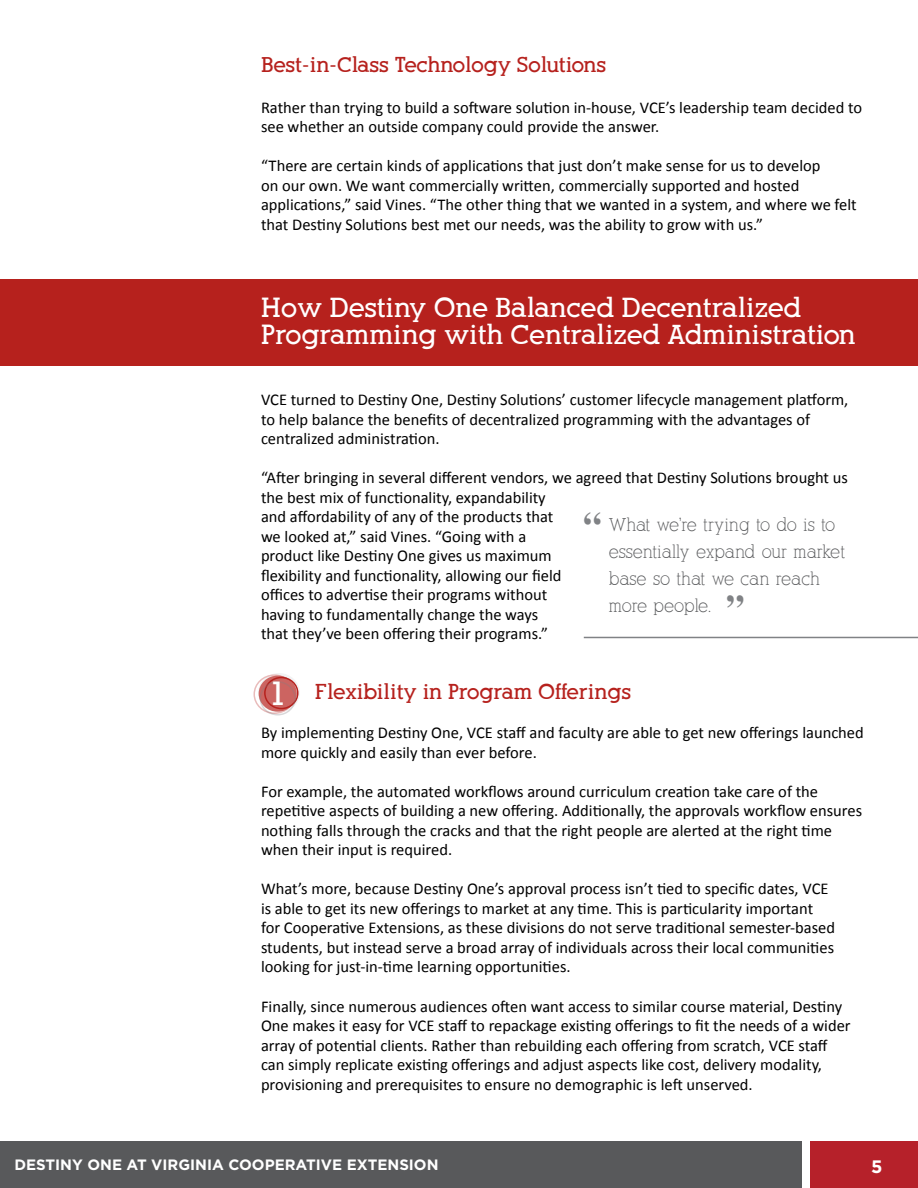
<style>
.page{position:relative;width:918px;height:1188px;background:#fff}
.page>*{position:absolute;margin:0;border:0;box-sizing:border-box;transform-origin:0 0}
.t1{font:700 36px "Times";color:#808285}
.t2{font:700 33px "Alexandria FLF";color:#fff}
.t3{font:700 27px/27px "Alexandria FLF";color:#fff}
.t4{font:700 21px "Alexandria FLF";color:#b6211d}
.t5{font:18px/27px "Alexandria FLF";color:#58595b}
.t6{font:700 18px "Gotham";color:#fff}
.t7{font:16.5px/19.5px "Calibri";color:#000}
.t8{font:700 15px "Gotham";color:#fff}
</style>
<div class="page">
<div style="left:0;top:279px;width:918px;height:86px;background:#b6211d"></div>
<div style="left:0;top:1141px;width:802px;height:47px;background:#58595b"></div>
<div style="left:810px;top:1141px;width:108px;height:47px;background:#b6212a"></div>
<svg style="left:258px;top:673px;width:42px;height:40px"></svg>
<div style="left:253px;top:674px;width:42px;height:40px;border:2px solid #e9bcbb;border-radius:50%"></div>
<div style="left:259px;top:676px;width:38px;height:36px;background:#cc6461;border-radius:50%"></div>
<div style="left:264px;top:677px;width:35px;height:32px;border:2px solid #b6211d;border-radius:50%"></div>
<div style="left:260px;top:681px;width:36px;height:35px;border:2px solid #807f83;border-radius:50%"></div>
<hr style="left:584px;top:637px;width:334px;height:1px;background:#808285">
<p class="t4" style="left:261px;top:54px;width:347px">Best-in-Class Technology Solutions</p>
<p class="t7" style="left:261px;top:97px;width:603px">Rather than trying to build a software solution in-house, VCE’s leadership team decided to see whether an outside company could provide the answer.</p>
<p class="t7" style="left:261px;top:155px;width:597px">“There are certain kinds of applications that just don’t make sense for us to develop<br>on our own. We want commercially written, commercially supported and hosted applications,” said Vines. “The other thing that we wanted in a system, and where we felt that Destiny Solutions best met our needs, was the ability to grow with us.”</p>
<h3 class="t3" style="left:261px;top:294px;width:596px">How Destiny One Balanced Decentralized<br>Programming with Centralized Administration</h3>
<p class="t7" style="left:261px;top:389px;width:589px">VCE turned to Destiny One, Destiny Solutions’ customer lifecycle management platform, to help balance the benefits of decentralized programming with the advantages of centralized administration.</p>
<p class="t7" style="left:261px;top:467px;width:589px">“After bringing in several different vendors, we agreed that Destiny Solutions brought us the best mix of functionality, expandability<br>and affordability of any of the products that<br>we looked at,” said Vines. “Going with a<br>product like Destiny One gives us maximum<br>flexibility and functionality, allowing our field<br>offices to advertise their programs without<br>having to fundamentally change the ways<br>that they’ve been offering their programs.”</p>
<h1 class="t1" style="left:583px;top:490px;width:19px">“</h1>
<p class="t5" style="left:609px;top:512px;width:238px">What we’re trying to do is to essentially expand our market base so that we can reach more people.</p>
<h1 class="t1" style="left:726px;top:574px;width:19px">”</h1>
<h2 class="t2" style="left:268px;top:676px;width:21px">1</h2>
<p class="t4" style="left:315px;top:681px;width:317px">Flexibility in Program Offerings</p>
<p class="t7" style="left:261px;top:722px;width:604px">By implementing Destiny One, VCE staff and faculty are able to get new offerings launched more quickly and easily than ever before.</p>
<p class="t7" style="left:261px;top:781px;width:603px">For example, the automated workflows around curriculum creation take care of the repetitive aspects of building a new offering. Additionally, the approvals workflow ensures nothing falls through the cracks and that the right people are alerted at the right time when their input is required.</p>
<p class="t7" style="left:261px;top:878px;width:576px">What’s more, because Destiny One’s approval process isn’t tied to specific dates, VCE is able to get its new offerings to market at any time. This is particularity important for Cooperative Extensions, as these divisions do not serve traditional semester-based students, but instead serve a broad array of individuals across their local communities looking for just-in-time learning opportunities.</p>
<p class="t7" style="left:261px;top:995px;width:591px">Finally, since numerous audiences often want access to similar course material, Destiny One makes it easy for VCE staff to repackage existing offerings to fit the needs of a wider array of potential clients. Rather than rebuilding each offering from scratch, VCE staff can simply replicate existing offerings and adjust aspects like cost, delivery modality, provisioning and prerequisites to ensure no demographic is left unserved.</p>
<p class="t8" style="left:14px;top:1156px;width:426px">DESTINY ONE AT VIRGINIA COOPERATIVE EXTENSION</p>
<p class="t6" style="left:871px;top:1156px;width:13px">5</p>
</div>
